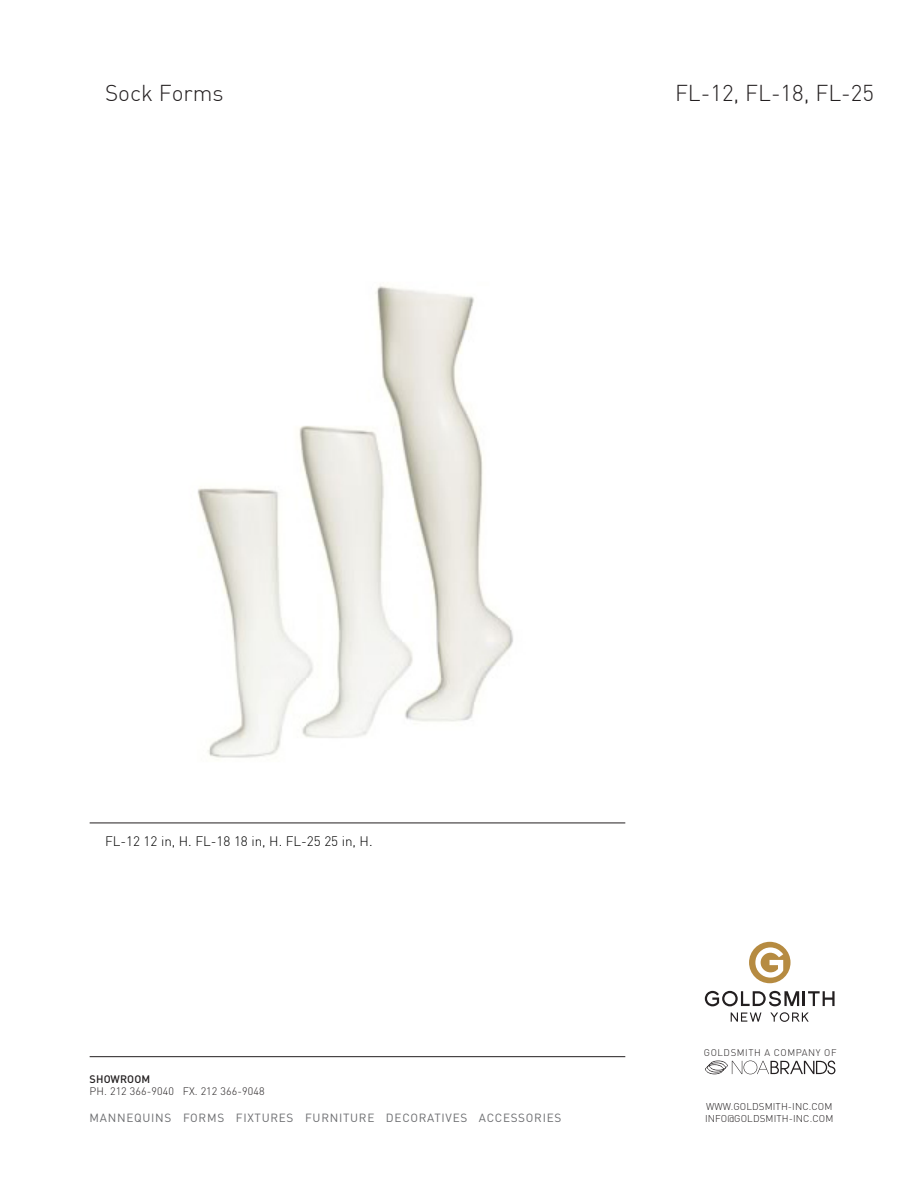
<style>
.page{position:relative;width:918px;height:1188px;background:#fff}
.page>*{position:absolute;margin:0;border:0;box-sizing:border-box;transform-origin:0 0}
.t1{font:300 22.5px "DIN Pro";color:#231f20}
.t2{font:300 13.5px "DIN Pro";color:#000}
.t3{font:11.7px "DIN";letter-spacing:.06em;color:#6c6d70}
.t4{font:300 10.8px "DIN";letter-spacing:.01em;color:#231f20}
.t5{font:500 10.8px "DIN";letter-spacing:.01em;color:#231f20}
.t6{font:300 9.75px "DIN";letter-spacing:.01em;color:#231f20}
.t7{font:300 9.6px "DIN";letter-spacing:.06em;color:#231f20}
</style>
<div class="page">
<hr style="left:90px;top:823px;width:535px;height:1px;background:#231f20">
<hr style="left:90px;top:1056px;width:535px;height:1px;background:#231f20">
<div style="left:749px;top:942px;width:42px;height:41px;background:#b68b41;border-radius:50%"></div>
<svg style="left:705px;top:991px;width:130px;height:15px"></svg>
<svg style="left:731px;top:1013px;width:30px;height:9px"></svg>
<svg style="left:770px;top:1012px;width:39px;height:10px"></svg>
<svg style="left:755px;top:947px;width:28px;height:31px"></svg>
<svg style="left:705px;top:1061px;width:130px;height:13px"></svg>
<img style="left:197px;top:286px;width:316px;height:472px">
<h1 class="t1" style="left:105px;top:83px;width:120px">Sock Forms</h1>
<h1 class="t1" style="left:675px;top:83px;width:200px">FL-12, FL-18, FL-25</h1>
<p class="t2" style="left:105px;top:836px;width:269px">FL-12 12 in, H. FL-18 18 in, H. FL-25 25 in, H.</p>
<p class="t5" style="left:90px;top:1072px;width:62px">SHOWROOM</p>
<p class="t4" style="left:90px;top:1085px;width:177px">PH. 212 366-9040 FX. 212 366-9048</p>
<p class="t3" style="left:90px;top:1110px;width:473px">MANNEQUINS FORMS FIXTURES FURNITURE DECORATIVES ACCESSORIES</p>
<p class="t7" style="left:704px;top:1047px;width:134px">GOLDSMITH A COMPANY OF</p>
<p class="t6" style="left:706px;top:1100px;width:128px">WWW.GOLDSMITH-INC.COM</p>
<p class="t6" style="left:705px;top:1112px;width:130px">INFO@GOLDSMITH-INC.COM</p>
</div>
